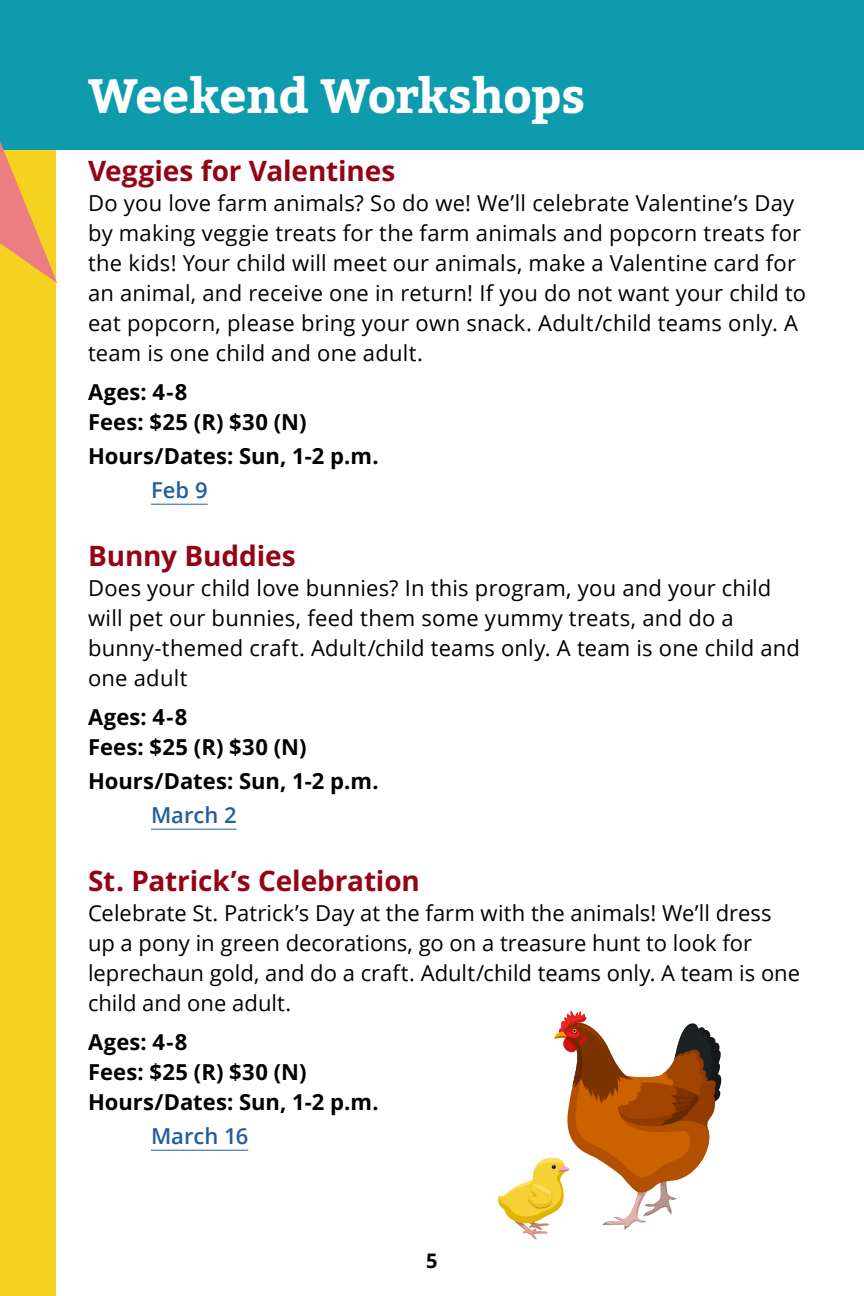
<style>
.page{position:relative;width:864px;height:1296px;background:#fff}
.page>*{position:absolute;margin:0;border:0;box-sizing:border-box;transform-origin:0 0}
.large_section_header{font:700 48px "Bitter";letter-spacing:-.01em;color:#fff}
.class_names{font:700 28px "Open Sans";letter-spacing:-.005em;color:#940417}
.decription{font:22px/30px "Open Sans";letter-spacing:.01em;color:#000}
.age__hour_and_date__time{font:700 22px "Open Sans";letter-spacing:.005em;color:#000}
.date_and_course_number{font:600 22px "Open Sans";color:#215e9e}
.t1{font:700 20px "Open Sans";color:#000}
</style>
<div class="page">
<div style="left:0;top:111px;width:56px;height:1185px;background:#f5d220"></div>
<div style="left:0;top:0;width:864px;height:150px;background:#0e9bad"></div>
<hr style="left:151px;top:504px;width:57px;height:1px;background:#215e9e">
<hr style="left:151px;top:829px;width:86px;height:1px;background:#215e9e">
<hr style="left:151px;top:1150px;width:97px;height:1px;background:#215e9e">
<svg style="left:0;top:141px;width:57px;height:142px"></svg>
<svg style="left:498px;top:1010px;width:224px;height:230px"></svg>
<h1 class="large_section_header" style="left:88px;top:65px;width:499px">Weekend Workshops</h1>
<h2 class="class_names" style="left:88px;top:151px;width:309px">Veggies for Valentines</h2>
<p class="decription" style="left:88px;top:188px;width:720px">Do you love farm animals? So do we! We’ll celebrate Valentine’s Day by making veggie treats for the farm animals and popcorn treats for the kids! Your child will meet our animals, make a Valentine card for an animal, and receive one in return! If you do not want your child to eat popcorn, please bring your own snack. Adult/child teams only. A team is one child and one adult.</p>
<p class="age__hour_and_date__time" style="left:88px;top:377px;width:101px">Ages: 4-8</p>
<p class="age__hour_and_date__time" style="left:88px;top:407px;width:220px">Fees: $25 (R) $30 (N)</p>
<p class="age__hour_and_date__time" style="left:88px;top:441px;width:292px">Hours/Dates: Sun, 1-2 p.m.</p>
<p class="date_and_course_number" style="left:151px;top:475px;width:58px">Feb 9</p>
<h2 class="class_names" style="left:88px;top:536px;width:209px">Bunny Buddies</h2>
<p class="decription" style="left:88px;top:573px;width:714px">Does your child love bunnies? In this program, you and your child will pet our bunnies, feed them some yummy treats, and do a bunny-themed craft. Adult/child teams only. A team is one child and one adult</p>
<p class="age__hour_and_date__time" style="left:88px;top:702px;width:101px">Ages: 4-8</p>
<p class="age__hour_and_date__time" style="left:88px;top:732px;width:220px">Fees: $25 (R) $30 (N)</p>
<p class="age__hour_and_date__time" style="left:88px;top:766px;width:292px">Hours/Dates: Sun, 1-2 p.m.</p>
<p class="date_and_course_number" style="left:151px;top:800px;width:87px">March 2</p>
<h2 class="class_names" style="left:88px;top:861px;width:333px">St. Patrick’s Celebration</h2>
<p class="decription" style="left:88px;top:898px;width:714px">Celebrate St. Patrick’s Day at the farm with the animals! We’ll dress up a pony in green decorations, go on a treasure hunt to look for leprechaun gold, and do a craft. Adult/child teams only. A team is one child and one adult.</p>
<p class="age__hour_and_date__time" style="left:88px;top:1027px;width:101px">Ages: 4-8</p>
<p class="age__hour_and_date__time" style="left:88px;top:1057px;width:220px">Fees: $25 (R) $30 (N)</p>
<p class="age__hour_and_date__time" style="left:88px;top:1087px;width:292px">Hours/Dates: Sun, 1-2 p.m.</p>
<p class="date_and_course_number" style="left:151px;top:1121px;width:99px">March 16</p>
<p class="t1" style="left:426px;top:1247px;width:13px">5</p>
</div>
